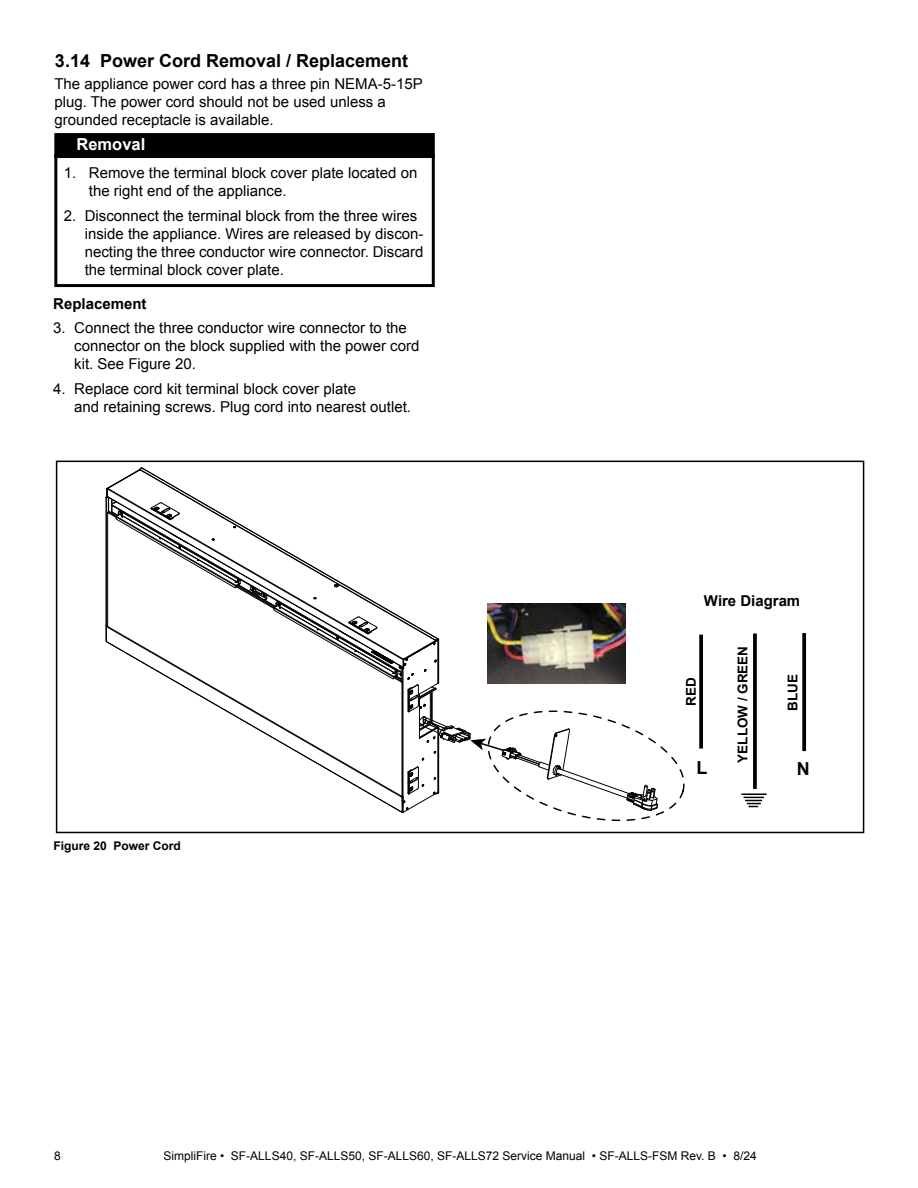
<style>
.page{position:relative;width:918px;height:1188px;background:#fff}
.page>*{position:absolute;margin:0;border:0;box-sizing:border-box;transform-origin:0 0}
.t1{font:700 18px "Arial";color:#000}
.t2{font:700 16.5px "Arial";color:#fff}
.t3{font:15px/18px "Arial";color:#000}
.t4{font:700 15px "Arial";color:#000}
.t5{font:700 13.5px "Arial";color:#000}
.t6{font:12px "Arial";color:#000}
.t7{font:700 12px "Arial";color:#000}
</style>
<div class="page">
<div style="left:54px;top:154px;width:381px;height:133px;border:3px solid #000"></div>
<div style="left:55px;top:134px;width:379px;height:23px;background:#000"></div>
<div style="left:54px;top:133px;width:381px;height:25px;border:2px solid #000"></div>
<div style="left:56px;top:461px;width:808px;height:372px;border:2px solid #000"></div>
<svg style="left:699px;top:635px;width:4px;height:114px"></svg>
<svg style="left:753px;top:634px;width:4px;height:155px"></svg>
<svg style="left:802px;top:633px;width:4px;height:118px"></svg>
<hr style="left:741px;top:793px;width:26px;height:2px;background:#000">
<svg style="left:744px;top:797px;width:20px;height:10px"></svg>
<svg style="left:105px;top:467px;width:580px;height:355px"></svg>
<p class="t1" style="left:55px;top:49px;width:355px">3.14 Power Cord Removal / Replacement</p>
<p class="t3" style="left:54px;top:74px;width:370px">The appliance power cord has a three pin NEMA-5-15P plug. The power cord should not be used unless a grounded receptacle is available.</p>
<p class="t3" style="left:89px;top:164px;width:330px;text-indent:-25px">1. Remove the terminal block cover plate located on the right end of the appliance.</p>
<p class="t3" style="left:85px;top:207px;width:340px;text-indent:-21px">2. Disconnect the terminal block from the three wires inside the appliance. Wires are released by discon&shy;necting the three conductor wire connector. Discard the terminal block cover plate.</p>
<p class="t2" style="left:77px;top:133px;width:70px">Removal</p>
<p class="t4" style="left:53px;top:293px;width:95px">Replacement</p>
<p class="t3" style="left:74px;top:319px;width:347px;text-indent:-21px">3. Connect the three conductor wire connector to the connector on the block supplied with the power cord kit. See Figure 20.</p>
<p class="t3" style="left:74px;top:380px;width:338px;text-indent:-21px">4. Replace cord kit terminal block cover plate<br>and retaining screws. Plug cord into nearest outlet.</p>
<p class="t7" style="left:54px;top:838px;width:129px">Figure 20 Power Cord</p>
<p class="t4" style="left:704px;top:591px;width:98px">Wire Diagram</p>
<p class="t5" style="left:733px;top:763px;width:118px;rotate:-90deg">YELLOW / GREEN</p>
<p class="t5" style="left:682px;top:706px;width:30px;rotate:-90deg">RED</p>
<p class="t5" style="left:783px;top:711px;width:38px;rotate:-90deg">BLUE</p>
<p class="t1" style="left:697px;top:755px;width:12px">L</p>
<p class="t1" style="left:797px;top:756px;width:14px">N</p>
<p class="t6" style="left:54px;top:1148px;width:8px">8</p>
<p class="t6" style="left:163px;top:1148px;width:595px">SimpliFire • SF-ALLS40, SF-ALLS50, SF-ALLS60, SF-ALLS72 Service Manual • SF-ALLS-FSM Rev. B • 8/24</p>
</div>
